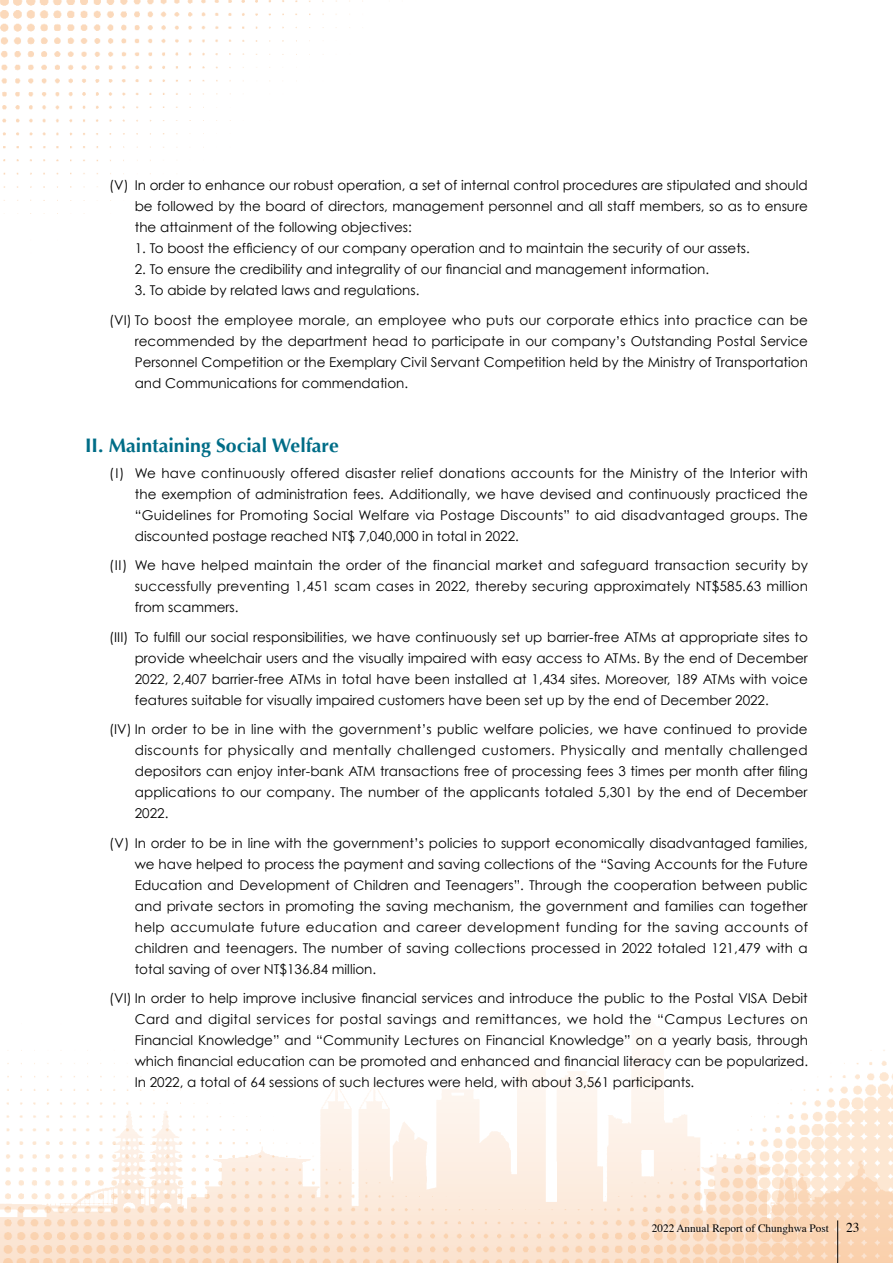
<style>
.page{position:relative;width:893px;height:1263px;background:#fff}
.page>*{position:absolute;margin:0;border:0;box-sizing:border-box;transform-origin:0 0}
.t1{font:700 19.5px "Optima";color:#006d87}
.t2{font:13.5px/21px "Century Gothic";color:#000;text-align:justify}
.t3{font:13.5px "Times";color:#000}
.t4{font:11.25px "Times";color:#000}
</style>
<div class="page">
<img style="left:0;top:0;width:363px;height:214px">
<img style="left:0;top:1050px;width:893px;height:213px">
<hr style="left:837px;top:1220px;width:1px;height:43px;background:#000">
<p class="t2" style="left:135px;top:175px;width:675px;text-indent:-26px">(V) In order to enhance our robust operation, a set of internal control procedures are stipulated and should be followed by the board of directors, management personnel and all staff members, so as to ensure the attainment of the following objectives:</p>
<p class="t2" style="left:135px;top:238px;width:617px">1. To boost the efficiency of our company operation and to maintain the security of our assets.</p>
<p class="t2" style="left:135px;top:259px;width:576px">2. To ensure the credibility and integrality of our financial and management information.</p>
<p class="t2" style="left:109px;top:275px;width:700px;line-height:29.5px;text-indent:26px">3. To abide by related laws and regulations.<br>(VI) To boost the employee morale, an employee who puts our corporate ethics into practice can be</p>
<p class="t2" style="left:135px;top:330px;width:675px">recommended by the department head to participate in our company’s Outstanding Postal Service Personnel Competition or the Exemplary Civil Servant Competition held by the Ministry of Transportation and Communications for commendation.</p>
<h1 class="t1" style="left:85px;top:434px;width:255px">II. Maintaining Social Welfare</h1>
<p class="t2" style="left:135px;top:462px;width:675px;text-indent:-26px">(I) We have continuously offered disaster relief donations accounts for the Ministry of the Interior with the exemption of administration fees. Additionally, we have devised and continuously practiced the “Guidelines for Promoting Social Welfare via Postage Discounts” to aid disadvantaged groups. The discounted postage reached NT$ 7,040,000 in total in 2022.</p>
<p class="t2" style="left:135px;top:555px;width:675px;text-indent:-26px">(II) We have helped maintain the order of the financial market and safeguard transaction security by successfully preventing 1,451 scam cases in 2022, thereby securing approximately NT$585.63 million from scammers.</p>
<p class="t2" style="left:135px;top:626px;width:675px;text-indent:-26px">(III) To fulfill our social responsibilities, we have continuously set up barrier-free ATMs at appropriate sites to provide wheelchair users and the visually impaired with easy access to ATMs. By the end of December 2022, 2,407 barrier-free ATMs in total have been installed at 1,434 sites. Moreover, 189 ATMs with voice features suitable for visually impaired customers have been set up by the end of December 2022.</p>
<p class="t2" style="left:135px;top:719px;width:675px;text-indent:-26px">(IV) In order to be in line with the government’s public welfare policies, we have continued to provide discounts for physically and mentally challenged customers. Physically and mentally challenged depositors can enjoy inter-bank ATM transactions free of processing fees 3 times per month after filing applications to our company. The number of the applicants totaled 5,301 by the end of December 2022.</p>
<p class="t2" style="left:135px;top:832px;width:675px;text-indent:-26px">(V) In order to be in line with the government’s policies to support economically disadvantaged families, we have helped to process the payment and saving collections of the “Saving Accounts for the Future Education and Development of Children and Teenagers”. Through the cooperation between public and private sectors in promoting the saving mechanism, the government and families can together help accumulate future education and career development funding for the saving accounts of children and teenagers. The number of saving collections processed in 2022 totaled 121,479 with a total saving of over NT$136.84 million.</p>
<p class="t2" style="left:135px;top:988px;width:675px;text-indent:-26px">(VI) In order to help improve inclusive financial services and introduce the public to the Postal VISA Debit Card and digital services for postal savings and remittances, we hold the “Campus Lectures on Financial Knowledge” and “Community Lectures on Financial Knowledge” on a yearly basis, through which financial education can be promoted and enhanced and financial literacy can be popularized.<br>In 2022, a total of 64 sessions of such lectures were held, with about 3,561 participants.</p>
<p class="t4" style="left:652px;top:1217px;width:179px">2022 Annual Report of Chunghwa Post</p>
<p class="t3" style="left:846px;top:1214px;width:15px">23</p>
</div>
